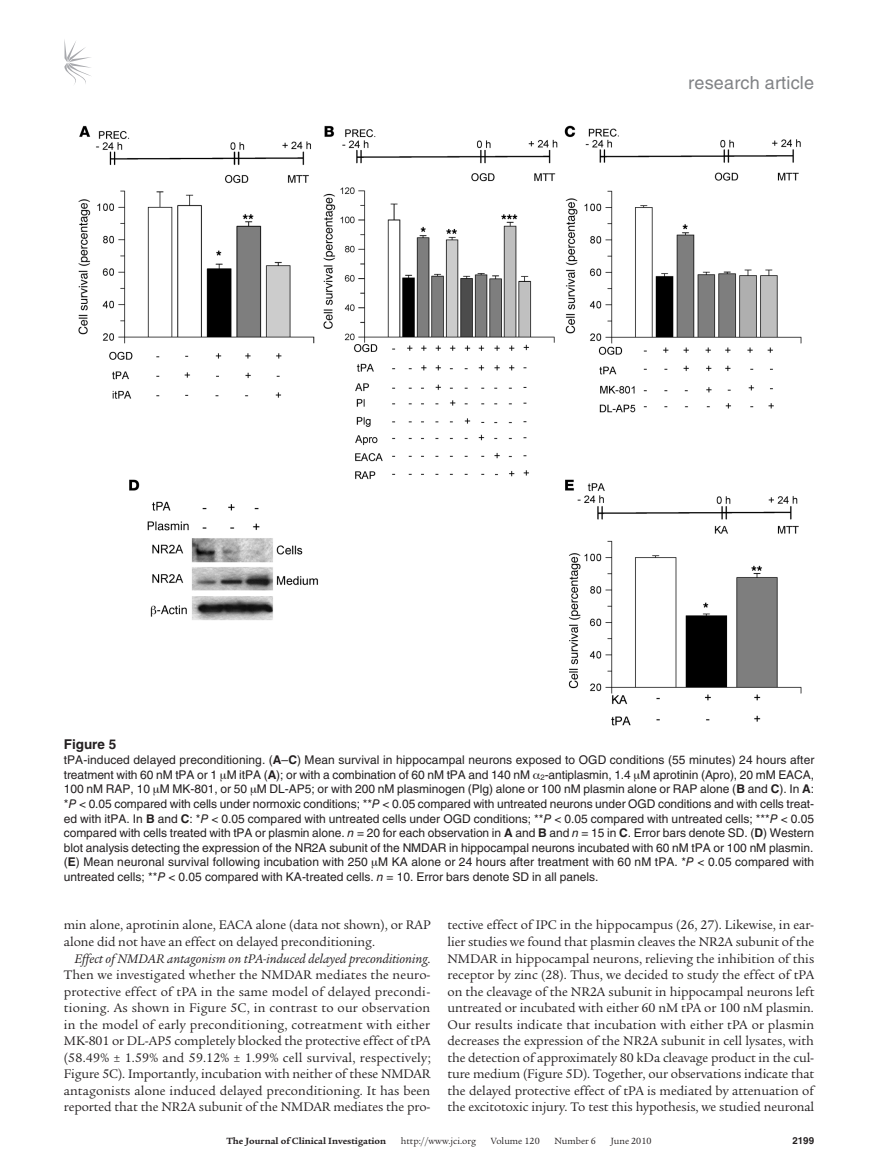
<style>
.page{position:relative;width:878px;height:1174px;background:#fff}
.page>*{position:absolute;margin:0;border:0;box-sizing:border-box;transform-origin:0 0}
.t1{font:18px "Helvetica LT Std";letter-spacing:.01em;color:#808285}
.t2{font:13.5px/16.5px "Legacy Serif Std";letter-spacing:-.005em;color:#231f20;text-align:justify}
.t3{font:700 13.5px "Helvetica LT Std";color:#231f20}
.t4{font:12px/14.7px "Helvetica LT Std";color:#231f20;text-align:justify}
.t5{font:9.75px "Legacy Serif Std";color:#231f20}
.t6{font:700 9.75px "Legacy Serif Std";color:#231f20}
.t7{font:700 9.75px "Helvetica LT Std";color:#231f20}
.s1{font-weight:700}
.s2{font-style:italic}
</style>
<div class="page">
<svg style="left:64px;top:39px;width:27px;height:45px"></svg>
<img style="left:78px;top:125px;width:724px;height:601px">
<h1 class="t1" style="left:688px;top:72px;width:127px">research article</h1>
<p class="t3" style="left:64px;top:736px;width:54px">Figure 5</p>
<p class="t4" style="left:64px;top:752px;width:752px">tPA-induced delayed preconditioning. (<span class="s1">A</span>–<span class="s1">C</span>) Mean survival in hippocampal neurons exposed to OGD conditions (55 minutes) 24 hours after treatment with 60 nM tPA or 1 M itPA (<span class="s1">A</span>); or with a combination of 60 nM tPA and 140 nM <sub>2</sub>-antiplasmin, 1.4 M aprotinin (Apro), 20 mM EACA, 100 nM RAP, 10 M MK-801, or 50 M DL-AP5; or with 200 nM plasminogen (Plg) alone or 100 nM plasmin alone or RAP alone (<span class="s1">B</span> and <span class="s1">C</span>). In <span class="s1">A</span>: *<span class="s2">P</span> &lt; 0.05 compared with cells under normoxic conditions; **<span class="s2">P</span> &lt; 0.05 compared with untreated neurons under OGD conditions and with cells treat&shy;ed with itPA. In <span class="s1">B</span> and <span class="s1">C</span>: *<span class="s2">P</span> &lt; 0.05 compared with untreated cells under OGD conditions; **<span class="s2">P</span> &lt; 0.05 compared with untreated cells; ***<span class="s2">P</span> &lt; 0.05 compared with cells treated with tPA or plasmin alone. <span class="s2">n</span> = 20 for each observation in <span class="s1">A</span> and <span class="s1">B</span> and <span class="s2">n</span> = 15 in <span class="s1">C</span>. Error bars denote SD. (<span class="s1">D</span>) Western blot analysis detecting the expression of the NR2A subunit of the NMDAR in hippocampal neurons incubated with 60 nM tPA or 100 nM plasmin. (<span class="s1">E</span>) Mean neuronal survival following incubation with 250 M KA alone or 24 hours after treatment with 60 nM tPA. *<span class="s2">P</span> &lt; 0.05 compared with untreated cells; **<span class="s2">P</span> &lt; 0.05 compared with KA-treated cells. <span class="s2">n</span> = 10. Error bars denote SD in all panels.</p>
<p class="t2" style="left:64px;top:917px;width:368px">min alone, aprotinin alone, EACA alone (data not shown), or RAP alone did not have an effect on delayed preconditioning.</p>
<p class="t2" style="left:64px;top:950px;width:368px;text-indent:11px"><span class="s2">Effect of NMDAR antagonism on tPA-induced delayed preconditioning</span>.<br>Then we investigated whether the NMDAR mediates the neuro&shy;protective effect of tPA in the same model of delayed precondi&shy;tioning. As shown in Figure 5C, in contrast to our observation in the model of early preconditioning, cotreatment with either MK-801 or DL-AP5 completely blocked the protective effect of tPA (58.49% ± 1.59% and 59.12% ± 1.99% cell survival, respectively; Figure 5C). Importantly, incubation with neither of these NMDAR antagonists alone induced delayed preconditioning. It has been reported that the NR2A subunit of the NMDAR mediates the pro-</p>
<p class="t2" style="left:447px;top:917px;width:368px">tective effect of IPC in the hippocampus (26, 27). Likewise, in ear&shy;lier studies we found that plasmin cleaves the NR2A subunit of the NMDAR in hippocampal neurons, relieving the inhibition of this receptor by zinc (28). Thus, we decided to study the effect of tPA on the cleavage of the NR2A subunit in hippocampal neurons left untreated or incubated with either 60 nM tPA or 100 nM plasmin.<br>Our results indicate that incubation with either tPA or plasmin decreases the expression of the NR2A subunit in cell lysates, with the detection of approximately 80 kDa cleavage product in the cul&shy;ture medium (Figure 5D). Together, our observations indicate that the delayed protective effect of tPA is mediated by attenuation of the excitotoxic injury. To test this hypothesis, we studied neuronal</p>
<p class="t6" style="left:226px;top:1135px;width:161px">The Journal of Clinical Investigation</p>
<p class="t5" style="left:401px;top:1135px;width:77px">http://www.jci.org</p>
<p class="t5" style="left:490px;top:1135px;width:50px">Volume 120</p>
<p class="t5" style="left:554px;top:1135px;width:43px">Number 6</p>
<p class="t5" style="left:610px;top:1135px;width:42px">June 2010</p>
<p class="t7" style="left:792px;top:1134px;width:23px">2199</p>
</div>
